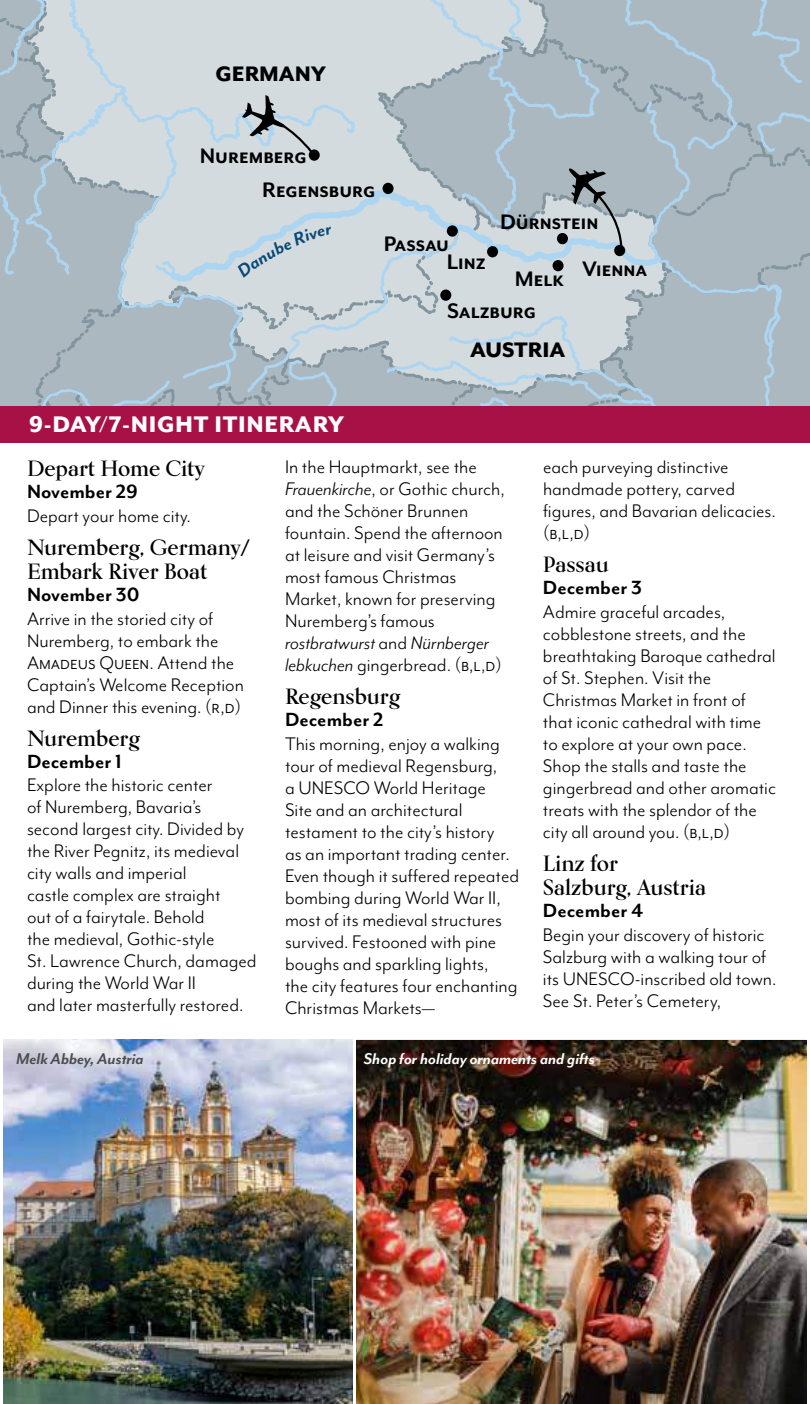
<style>
.page{position:relative;width:810px;height:1404px;background:#fff}
.page>*{position:absolute;margin:0;border:0;box-sizing:border-box;transform-origin:0 0}
.t1{font:800 26px "Mr Eaves Mod OT";letter-spacing:.025em;color:#fff}
.t2{font:700 24.2px/49px "Mr Eaves Mod OT";color:#000}
.t3{font:800 24.2px "Mr Eaves Mod OT";color:#000}
.t4{font:700 22px/24px "Kumlien Pro";color:#000}
.t5{font:700 22px "Mr Eaves Mod OT";color:#000}
.t6{font:21px/22px "Mr Eaves Mod OT";color:#000}
.t7{font:italic 700 18px "Mr Eaves Mod OT";letter-spacing:-.005em;color:#fff}
.t8{font:italic 700 18px "Mr Eaves Mod OT";letter-spacing:-.005em;color:#4c4d4f}
.s1{font-style:italic}
</style>
<div class="page">
<img style="left:4px;top:1040px;width:348px;height:364px">
<div style="left:0;top:406px;width:810px;height:37px;background:#a71146"></div>
<img style="left:357px;top:1040px;width:450px;height:364px">
<svg style="left:0;top:0;width:810px;height:406px"></svg>
<p class="t3" style="left:216px;top:58px;width:112px">GERMANY</p>
<p class="t2" style="left:200px;top:133px;width:109px">Nuremberg</p>
<p class="t2" style="left:262px;top:167px;width:115px">Regensburg</p>
<p class="t2" style="left:384px;top:220px;width:67px">Passau</p>
<p class="t2" style="left:500px;top:199px;width:100px">Dürnstein</p>
<p class="t2" style="left:447px;top:238px;width:91px">Linz<br>Salzburg</p>
<p class="t2" style="left:515px;top:255px;width:51px">Melk</p>
<p class="t3" style="left:470px;top:334px;width:97px">AUSTRIA</p>
<p class="t2" style="left:582px;top:245px;width:67px">Vienna</p>
<p class="t1" style="left:29px;top:408px;width:317px">9-DAY/7-NIGHT ITINERARY</p>
<p class="t4" style="left:27px;top:458px;width:179px">Depart Home City</p>
<p class="t5" style="left:27px;top:483px;width:112px">November 29</p>
<p class="t6" style="left:27px;top:505px;width:166px">Depart your home city.</p>
<p class="t4" style="left:27px;top:537px;width:225px">Nuremberg, Germany/<br>Embark River Boat</p>
<p class="t5" style="left:27px;top:585px;width:114px">November 30</p>
<p class="t6" style="left:27px;top:608px;width:219px">Arrive in the storied city of<br>Nuremberg, to embark the<br>Amadeus Queen. Attend the<br>Captain’s Welcome Reception and Dinner this evening. (r,d)</p>
<p class="t4" style="left:27px;top:728px;width:114px">Nuremberg</p>
<p class="t5" style="left:27px;top:752px;width:96px">December 1</p>
<p class="t6" style="left:27px;top:775px;width:231px">Explore the historic center<br>of Nuremberg, Bavaria’s second largest city. Divided by the River Pegnitz, its medieval city walls and imperial<br>castle complex are straight<br>out of a fairytale. Behold<br>the medieval, Gothic‑style<br>St. Lawrence Church, damaged during the World War II<br>and later masterfully restored.</p>
<p class="t6" style="left:285px;top:457px;width:221px">In the Hauptmarkt, see the<br><span class="s1">Frauenkirche</span>, or Gothic church, and the Schöner Brunnen fountain. Spend the afternoon at leisure and visit Germany’s most famous Christmas<br>Market, known for preserving<br>Nuremberg’s famous <span class="s1">rostbratwurst</span> and <span class="s1">Nürnberger lebkuchen</span> gingerbread. (b,l,d)</p>
<p class="t4" style="left:285px;top:686px;width:117px">Regensburg</p>
<p class="t5" style="left:285px;top:711px;width:100px">December 2</p>
<p class="t6" style="left:285px;top:734px;width:236px">This morning, enjoy a walking tour of medieval Regensburg,<br>a UNESCO World Heritage<br>Site and an architectural testament to the city’s history<br>as an important trading center.<br>Even though it suffered repeated bombing during World War II, most of its medieval structures survived. Festooned with pine boughs and sparkling lights,<br>the city features four enchanting<br>Christmas Markets—</p>
<p class="t6" style="left:543px;top:457px;width:234px">each purveying distinctive handmade pottery, carved figures, and Bavarian delicacies. (b,l,d)</p>
<p class="t4" style="left:543px;top:554px;width:67px">Passau</p>
<p class="t5" style="left:543px;top:579px;width:100px">December 3</p>
<p class="t6" style="left:543px;top:602px;width:234px">Admire graceful arcades, cobblestone streets, and the breathtaking Baroque cathedral of St. Stephen. Visit the<br>Christmas Market in front of that iconic cathedral with time to explore at your own pace.<br>Shop the stalls and taste the gingerbread and other aromatic treats with the splendor of the city all around you. (b,l,d)</p>
<p class="t4" style="left:543px;top:853px;width:164px">Linz for<br>Salzburg, Austria</p>
<p class="t5" style="left:543px;top:901px;width:102px">December 4</p>
<p class="t6" style="left:543px;top:924px;width:235px">Begin your discovery of historic<br>Salzburg with a walking tour of its UNESCO-inscribed old town.<br>See St. Peter’s Cemetery,</p>
<p class="t8" style="left:16px;top:1053px;width:129px">Melk Abbey, Austria</p>
<p class="t7" style="left:364px;top:1053px;width:232px">Shop for holiday ornaments and gifts</p>
</div>
